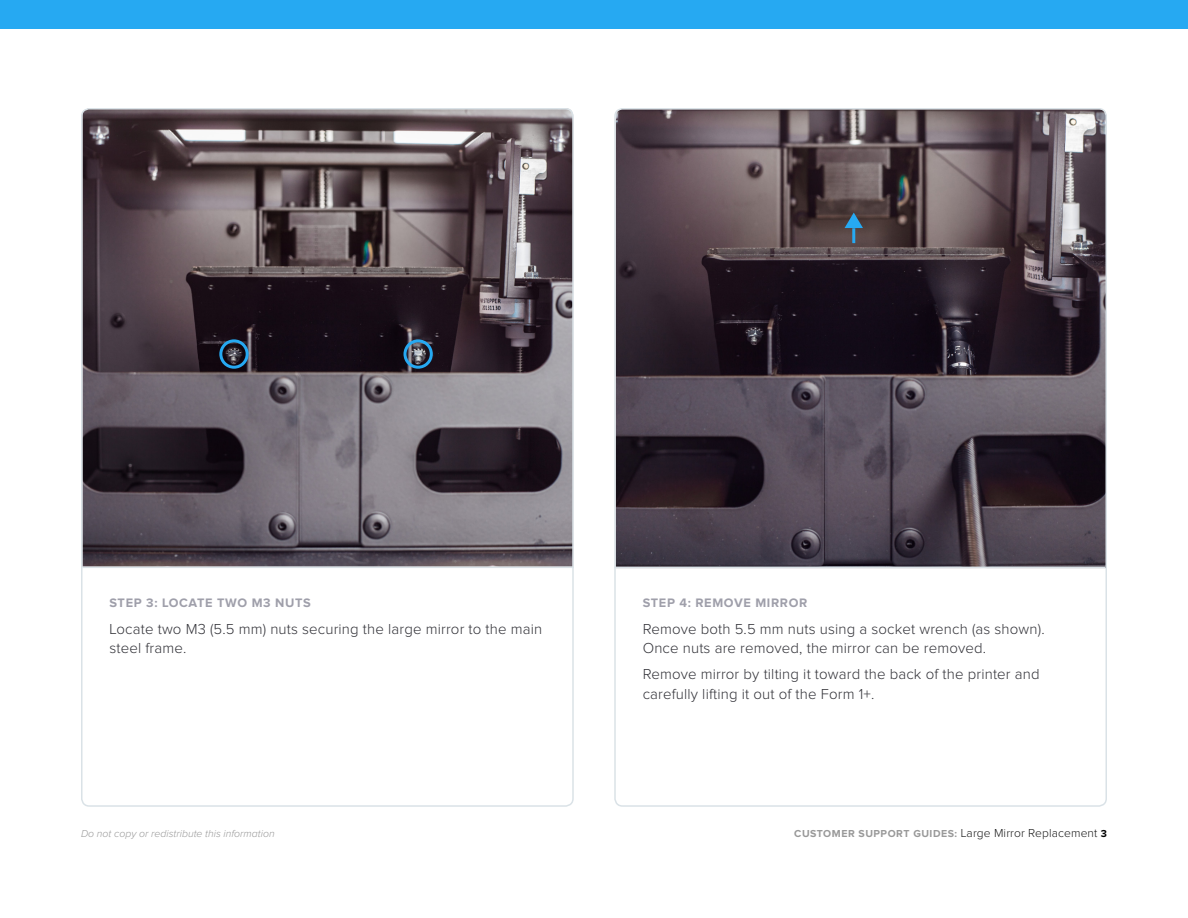
<style>
.page{position:relative;width:1188px;height:918px;background:#fff}
.page>*{position:absolute;margin:0;border:0;box-sizing:border-box;transform-origin:0 0}
.t1{font:300 15px/19.5px "Proxima Nova";letter-spacing:.01em;color:#323238}
.t2{font:700 12.75px "Proxima Nova";letter-spacing:.05em;color:#9f9faa}
.t3{font:700 10.5px "Proxima Nova";letter-spacing:.05em;color:#999}
.t4{font:italic 300 10.5px "Proxima Nova";color:#999}
.s1{font-weight:300;font-size:12px;color:#1a1a1a}
.s2{color:#000}
</style>
<div class="page">
<div style="left:0;top:0;width:1188px;height:28px;background:#26a9f2"></div>
<img style="left:617px;top:111px;width:487px;height:456px">
<img style="left:84px;top:111px;width:487px;height:456px">
<hr style="left:614px;top:567px;width:492px;height:1px;background:#dae2e7">
<div style="left:614px;top:108px;width:493px;height:699px;border:2px solid #dae2e7;border-radius:8px"></div>
<hr style="left:82px;top:567px;width:492px;height:1px;background:#dae2e7">
<div style="left:81px;top:108px;width:493px;height:699px;border:2px solid #dae2e7;border-radius:8px"></div>
<div style="left:219px;top:339px;width:30px;height:30px;border:3px solid #26a9f2;border-radius:50%"></div>
<div style="left:403px;top:339px;width:30px;height:30px;border:3px solid #26a9f2;border-radius:50%"></div>
<svg style="left:845px;top:213px;width:18px;height:15px"></svg>
<hr style="left:852px;top:228px;width:3px;height:15px;background:#26a9f2">
<p class="t2" style="left:110px;top:597px;width:203px">STEP 3: LOCATE TWO M3 NUTS</p>
<p class="t1" style="left:110px;top:620px;width:434px">Locate two M3 (5.5 mm) nuts securing the large mirror to the main steel frame.</p>
<p class="t2" style="left:643px;top:597px;width:166px">STEP 4: REMOVE MIRROR</p>
<p class="t1" style="left:643px;top:620px;width:403px">Remove both 5.5 mm nuts using a socket wrench (as shown).<br>Once nuts are removed, the mirror can be removed.</p>
<p class="t1" style="left:643px;top:665px;width:398px">Remove mirror by tilting it toward the back of the printer and carefully lifting it out of the Form 1+.</p>
<p class="t4" style="left:81px;top:829px;width:195px">Do not copy or redistribute this information</p>
<p class="t3" style="left:794px;top:829px;width:314px">CUSTOMER SUPPORT GUIDES: <span class="s1">Large Mirror Replacement</span> <span class="s2">3</span></p>
</div>
